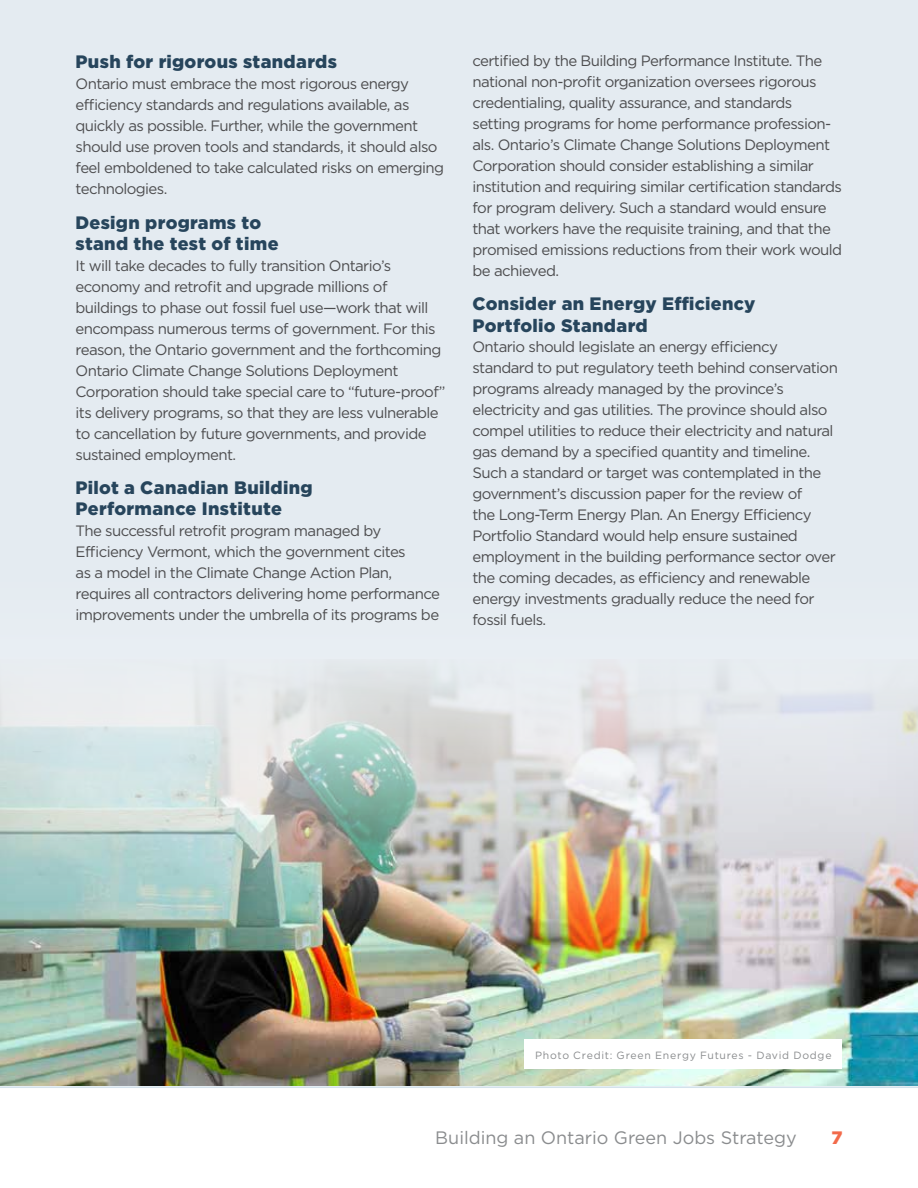
<style>
.page{position:relative;width:918px;height:1188px;background:#fff}
.page>*{position:absolute;margin:0;border:0;box-sizing:border-box;transform-origin:0 0}
.t1{font:900 18px/21px "Gotham";letter-spacing:.015em;color:#27455c}
.t2{font:18px "Gotham";color:#8a8c8e}
.t3{font:900 18px "Gotham";color:#f26a4a}
.t4{font:15px/21px "Gotham";letter-spacing:-.04em;color:#4d4d4f}
.t5{font:10.5px "Gotham";letter-spacing:.07em;color:#8a8c8e}
</style>
<div class="page">
<hr style="left:0;top:1086px;width:918px;height:2px;background:#aec9db">
<div style="left:0;top:0;width:918px;height:1083px;background:#e4ebf1"></div>
<img style="left:0;top:672px;width:918px;height:414px">
<div style="left:524px;top:1039px;width:318px;height:30px;background:#fff"></div>
<p class="t1" style="left:76px;top:51px;width:263px">Push for rigorous standards</p>
<p class="t4" style="left:76px;top:73px;width:370px">Ontario must embrace the most rigorous energy efficiency standards and regulations available, as quickly as possible. Further, while the government should use proven tools and standards, it should also feel emboldened to take calculated risks on emerging technologies.</p>
<p class="t1" style="left:76px;top:212px;width:204px">Design programs to stand the test of time</p>
<p class="t4" style="left:76px;top:255px;width:371px">It will take decades to fully transition Ontario’s economy and retrofit and upgrade millions of buildings to phase out fossil fuel use—work that will encompass numerous terms of government. For this reason, the Ontario government and the forthcoming Ontario Climate Change Solutions Deployment Corporation should take special care to “future-proof” its delivery programs, so that they are less vulnerable to cancellation by future governments, and provide sustained employment.</p>
<p class="t1" style="left:76px;top:477px;width:239px">Pilot a Canadian Building<br>Performance Institute</p>
<p class="t4" style="left:76px;top:520px;width:366px">The successful retrofit program managed by Efficiency Vermont, which the government cites<br>as a model in the Climate Change Action Plan, requires all contractors delivering home performance improvements under the umbrella of its programs be</p>
<p class="t4" style="left:472px;top:50px;width:371px">certified by the Building Performance Institute. The national non-profit organization oversees rigorous credentialing, quality assurance, and standards setting programs for home performance profession&shy;als. Ontario’s Climate Change Solutions Deployment Corporation should consider establishing a similar institution and requiring similar certification standards for program delivery. Such a standard would ensure that workers have the requisite training, and that the promised emissions reductions from their work would be achieved.</p>
<p class="t1" style="left:472px;top:293px;width:284px">Consider an Energy Efficiency<br>Portfolio Standard</p>
<p class="t4" style="left:472px;top:337px;width:367px">Ontario should legislate an energy efficiency standard to put regulatory teeth behind conservation programs already managed by the province’s electricity and gas utilities. The province should also compel utilities to reduce their electricity and natural gas demand by a specified quantity and timeline.<br>Such a standard or target was contemplated in the government’s discussion paper for the review of<br>the Long-Term Energy Plan. An Energy Efficiency Portfolio Standard would help ensure sustained employment in the building performance sector over the coming decades, as efficiency and renewable energy investments gradually reduce the need for fossil fuels.</p>
<p class="t5" style="left:535px;top:1048px;width:298px">Photo Credit: Green Energy Futures - David Dodge</p>
<p class="t2" style="left:435px;top:1126px;width:363px">Building an Ontario Green Jobs Strategy</p>
<p class="t3" style="left:831px;top:1125px;width:13px">7</p>
</div>
